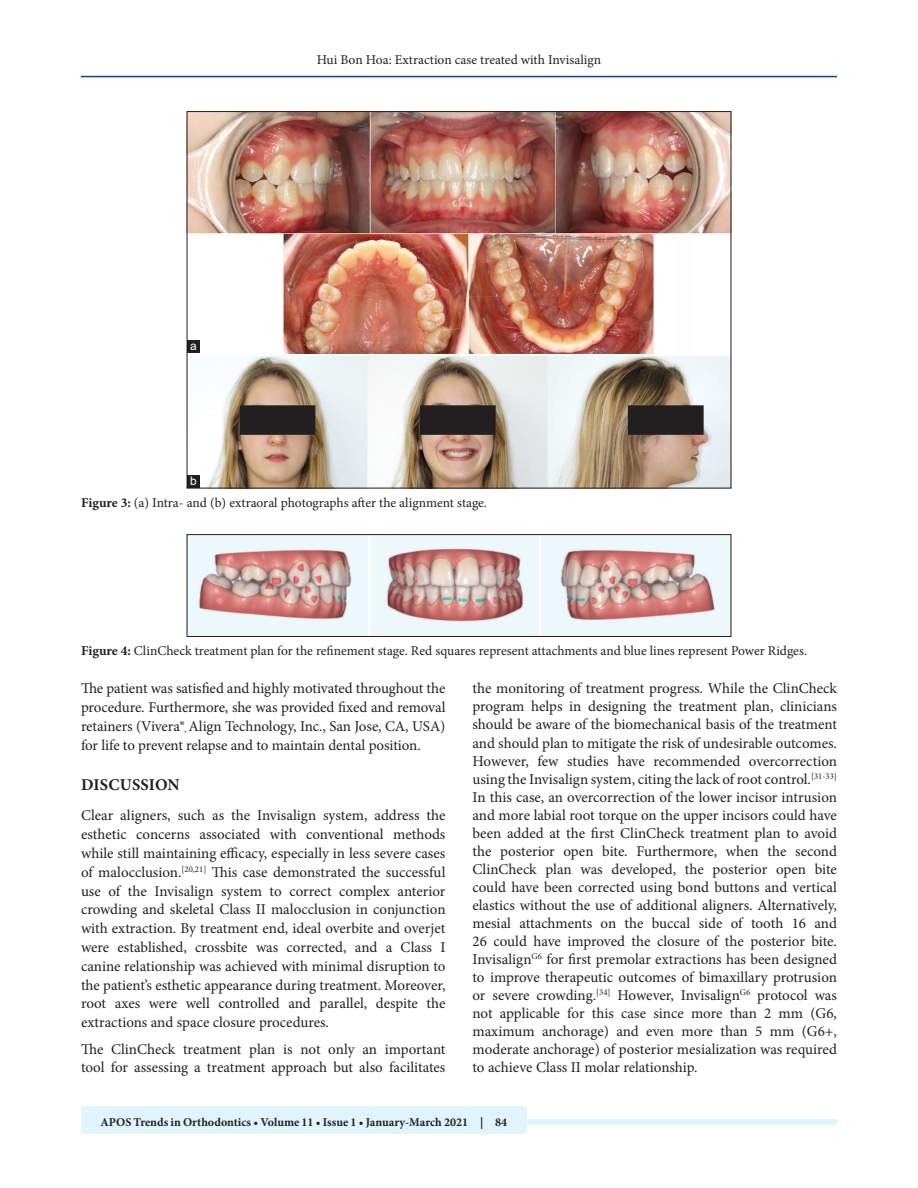
<style>
.page{position:relative;width:918px;height:1188px;background:#fff}
.page>*{position:absolute;margin:0;border:0;box-sizing:border-box;transform-origin:0 0}
.t1{font:700 16.5px "Minion Pro";letter-spacing:.01em;color:#231f20}
.TX{font:15px/18px "Minion Pro";letter-spacing:-.005em;color:#231f20;text-align:justify}
.FGC{font:13.5px "Minion Pro";color:#231f20}
.t2{font:700 12px "Minion Pro";color:#231f20}
.LABEL{font:12px "Arial";color:#fff}
.s1{font-weight:700}
</style>
<div class="page">
<hr style="left:81px;top:76px;width:756px;height:1px;background:#164077">
<div style="left:81px;top:1119px;width:756px;height:6px;background:#e1f4fc"></div>
<div style="left:81px;top:1106px;width:446px;height:28px;background:#e1f4fc"></div>
<img style="left:189px;top:536px;width:540px;height:99px">
<div style="left:187px;top:534px;width:544px;height:103px;border:1px solid #231f20"></div>
<img style="left:189px;top:113px;width:540px;height:373px">
<div style="left:187px;top:340px;width:13px;height:13px;background:#231f20"></div>
<div style="left:187px;top:476px;width:13px;height:12px;background:#231f20"></div>
<p class="LABEL" style="left:190px;top:338px;width:8px">a</p>
<p class="LABEL" style="left:190px;top:473px;width:8px">b</p>
<p class="FGC" style="left:317px;top:50px;width:286px">Hui Bon Hoa: Extraction case treated with Invisalign</p>
<p class="FGC" style="left:81px;top:494px;width:408px"><span class="s1">Figure 3:</span> (a) Intra- and (b) extraoral photographs after the alignment stage.</p>
<p class="FGC" style="left:81px;top:642px;width:728px"><span class="s1">Figure 4:</span> ClinCheck treatment plan for the refinement stage. Red squares represent attachments and blue lines represent Power Ridges.</p>
<p class="TX" style="left:81px;top:679px;width:366px;line-height:18.8px">The patient was satisfied and highly motivated throughout the procedure. Furthermore, she was provided fixed and removal retainers (Vivera®<sub>,</sub> Align Technology, Inc., San Jose, CA, USA) for life to prevent relapse and to maintain dental position.</p>
<h1 class="t1" style="left:81px;top:773px;width:100px">DISCUSSION</h1>
<p class="TX" style="left:81px;top:806px;width:366px;line-height:18.8px">Clear aligners, such as the Invisalign system, address the esthetic concerns associated with conventional methods while still maintaining efficacy, especially in less severe cases of malocclusion.<sup>[20,21]</sup> This case demonstrated the successful use of the Invisalign system to correct complex anterior crowding and skeletal Class II malocclusion in conjunction with extraction. By treatment end, ideal overbite and overjet were established, crossbite was corrected, and a Class I canine relationship was achieved with minimal disruption to the patient’s esthetic appearance during treatment. Moreover, root axes were well controlled and parallel, despite the extractions and space closure procedures.</p>
<p class="TX" style="left:81px;top:1039px;width:366px;line-height:18.8px">The ClinCheck treatment plan is not only an important tool for assessing a treatment approach but also facilitates</p>
<p class="TX" style="left:472px;top:680px;width:366px">the monitoring of treatment progress. While the ClinCheck program helps in designing the treatment plan, clinicians should be aware of the biomechanical basis of the treatment and should plan to mitigate the risk of undesirable outcomes.<br>However, few studies have recommended overcorrection using the Invisalign system, citing the lack of root control.<sup>[31-33] </sup>In this case, an overcorrection of the lower incisor intrusion and more labial root torque on the upper incisors could have been added at the first ClinCheck treatment plan to avoid the posterior open bite. Furthermore, when the second ClinCheck plan was developed, the posterior open bite could have been corrected using bond buttons and vertical elastics without the use of additional aligners. Alternatively, mesial attachments on the buccal side of tooth 16 and 26 could have improved the closure of the posterior bite.<br>Invisalign<sup>G6</sup> for first premolar extractions has been designed to improve therapeutic outcomes of bimaxillary protrusion or severe crowding.<sup>[34]</sup> However, Invisalign<sup>G6</sup> protocol was not applicable for this case since more than 2 mm (G6, maximum anchorage) and even more than 5 mm (G6+, moderate anchorage) of posterior mesialization was required to achieve Class II molar relationship.</p>
<p class="t2" style="left:100px;top:1113px;width:408px">APOS Trends in Orthodontics • Volume 11 • Issue 1 • January-March 2021 | 84</p>
</div>
